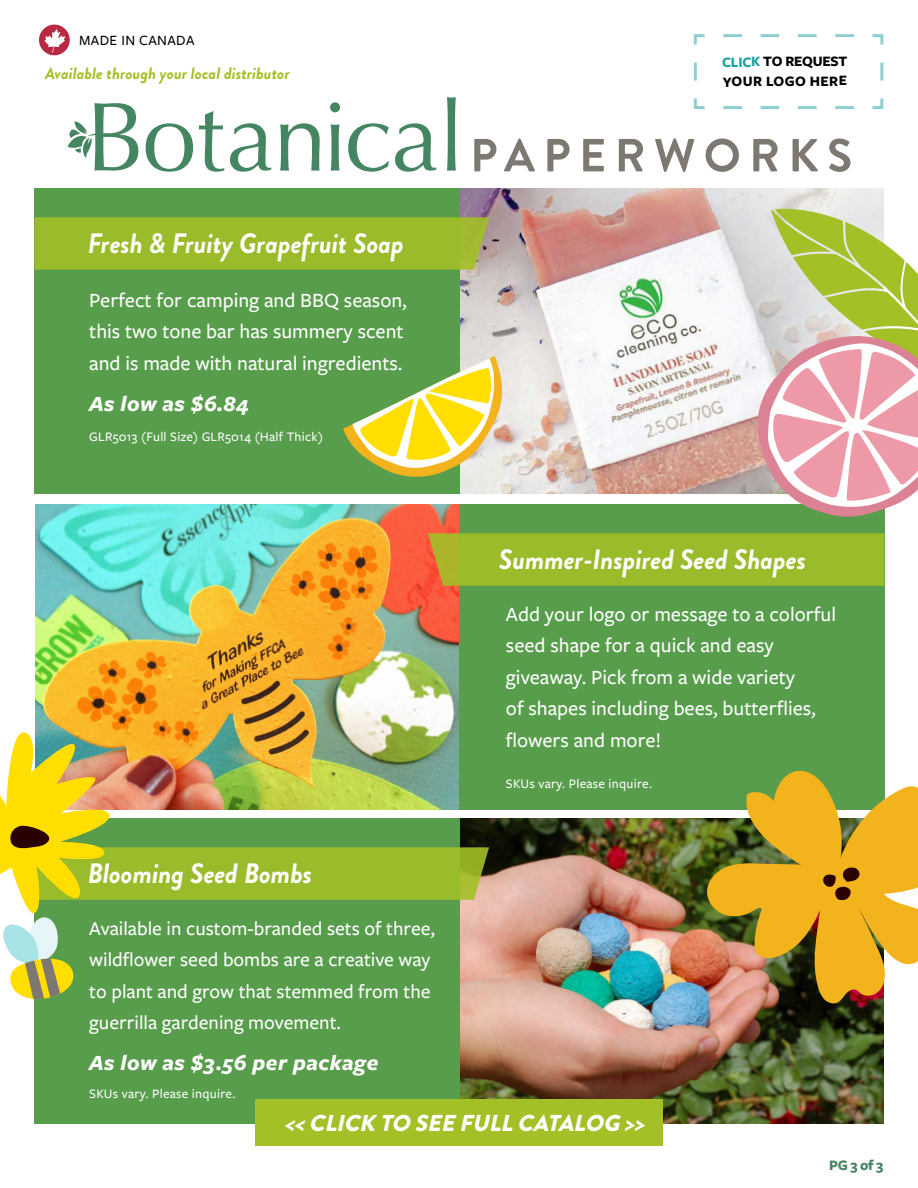
<style>
.page{position:relative;width:918px;height:1188px;background:#fff}
.page>*{position:absolute;margin:0;border:0;box-sizing:border-box;transform-origin:0 0}
.t1{font:italic 700 28.05px "Brandon Grotesque";color:#fff;scale:.96 1}
.t2{font:italic 900 22.95px "Brandon Grotesque";color:#fff}
.t3{font:italic 700 22.5px "Freight Sans Pro";letter-spacing:.02em;color:#fff}
.t4{font:500 21px/31.5px "Freight Sans Pro";color:#fff}
.t5{font:500 20.25px/31.5px "Freight Sans Pro";color:#fff}
.New_Section_Titles{font:italic 700 16.5px "Brandon Grotesque";color:#a3c027}
.New_Section_Titles-2{font:700 15px "Freight Sans Pro";color:#458562}
.t6{font:700 14.85px/19.6px "Freight Sans Pro";color:#000}
.t7{font:500 14.7px "Freight Sans Pro";letter-spacing:.025em;color:#000}
.t8{font:500 13.5px "Freight Sans Pro";letter-spacing:.02em;color:#fff}
.s1{color:#1da2a2}
</style>
<div class="page">
<div style="left:34px;top:188px;width:426px;height:306px;background:#579d4b"></div>
<div style="left:34px;top:818px;width:426px;height:306px;background:#579d4b"></div>
<img style="left:460px;top:188px;width:424px;height:305px">
<img style="left:460px;top:818px;width:424px;height:305px">
<div style="left:34px;top:217px;width:455px;height:53px;background:#9bbc2a"></div>
<svg style="left:146px;top:123px;width:47px;height:49px"></svg>
<svg style="left:199px;top:111px;width:25px;height:61px"></svg>
<svg style="left:230px;top:123px;width:41px;height:49px"></svg>
<svg style="left:280px;top:123px;width:40px;height:48px"></svg>
<svg style="left:330px;top:102px;width:10px;height:69px"></svg>
<svg style="left:348px;top:123px;width:41px;height:49px"></svg>
<svg style="left:395px;top:123px;width:41px;height:49px"></svg>
<svg style="left:447px;top:97px;width:9px;height:74px"></svg>
<svg style="left:68px;top:103px;width:70px;height:68px"></svg>
<svg style="left:474px;top:139px;width:22px;height:32px"></svg>
<svg style="left:504px;top:138px;width:31px;height:33px"></svg>
<svg style="left:547px;top:139px;width:23px;height:32px"></svg>
<svg style="left:583px;top:139px;width:21px;height:32px"></svg>
<svg style="left:619px;top:139px;width:24px;height:32px"></svg>
<svg style="left:655px;top:138px;width:39px;height:34px"></svg>
<svg style="left:706px;top:138px;width:33px;height:34px"></svg>
<svg style="left:753px;top:139px;width:25px;height:32px"></svg>
<svg style="left:793px;top:139px;width:25px;height:32px"></svg>
<svg style="left:829px;top:138px;width:21px;height:34px"></svg>
<div style="left:39px;top:25px;width:31px;height:30px;background:#b82842;border-radius:50%"></div>
<svg style="left:44px;top:29px;width:21px;height:23px"></svg>
<div style="left:459px;top:504px;width:425px;height:306px;background:#579d4b"></div>
<img style="left:36px;top:504px;width:423px;height:226px">
<svg style="left:428px;top:533px;width:456px;height:53px;background:#9db82a"></svg>
<svg style="left:757px;top:208px;width:161px;height:309px"></svg>
<svg style="left:343px;top:356px;width:161px;height:122px"></svg>
<svg style="left:707px;top:769px;width:211px;height:236px;fill:#f2b31c"></svg>
<svg style="left:822px;top:867px;width:38px;height:33px"></svg>
<svg style="left:0;top:730px;width:489px;height:272px"></svg>
<div style="left:255px;top:1099px;width:408px;height:46px;background:#a3c027"></div>
<svg style="left:693px;top:34px;width:191px;height:75px"></svg>
<p class="t7" style="left:79px;top:31px;width:117px">MADE IN CANADA</p>
<p class="New_Section_Titles" style="left:45px;top:62px;width:246px">Available through your local distributor</p>
<p class="t1" style="left:88px;top:223px;width:331px">Fresh &amp; Fruity Grapefruit Soap</p>
<p class="t4" style="left:89px;top:283px;width:319px">Perfect for camping and BBQ season, this two tone bar has summery scent and is made with natural ingredients.</p>
<p class="t3" style="left:89px;top:388px;width:161px">As low as $6.84</p>
<p class="t8" style="left:89px;top:428px;width:235px">GLR5013 (Full Size) GLR5014 (Half Thick)</p>
<p class="t1" style="left:88px;top:853px;width:235px">Blooming Seed Bombs</p>
<p class="t5" style="left:89px;top:912px;width:347px">Available in custom-branded sets of three, wildflower seed bombs are a creative way to plant and grow that stemmed from the guerrilla gardening movement.</p>
<p class="t3" style="left:89px;top:1048px;width:291px">As low as $3.56 per package</p>
<p class="t8" style="left:89px;top:1085px;width:148px">SKUs vary. Please inquire.</p>
<p class="t6" style="left:722px;top:52px;width:127px;rotate:-1deg"><span class="s1">CLICK</span> TO REQUEST<br>YOUR LOGO HERE</p>
<p class="t1" style="left:499px;top:539px;width:321px">Summer-Inspired Seed Shapes</p>
<p class="t4" style="left:506px;top:598px;width:332px">Add your logo or message to a colorful seed shape for a quick and easy giveaway. Pick from a wide variety<br>of shapes including bees, butterflies, flowers and more!</p>
<p class="t8" style="left:506px;top:774px;width:148px">SKUs vary. Please inquire.</p>
<p class="t2" style="left:284px;top:1106px;width:369px">&lt;&lt;CLICK TO SEE FULLCATALOG &gt;&gt;</p>
<p class="New_Section_Titles-2" style="left:829px;top:1155px;width:56px">PG 3 of 3</p>
</div>
